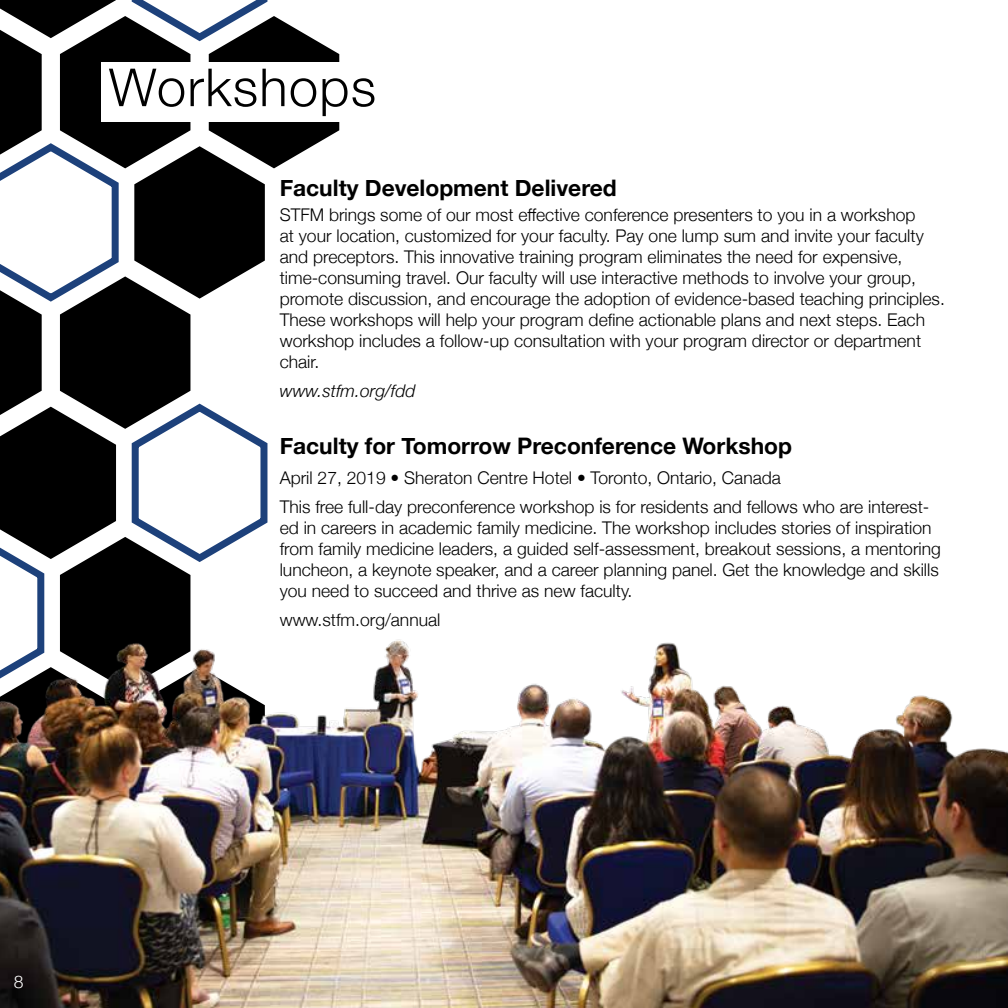
<style>
.page{position:relative;width:1008px;height:1008px;background:#fff}
.page>*{position:absolute;margin:0;border:0;box-sizing:border-box;transform-origin:0 0}
.t1{font:300 52.5px "Helvetica Neue";letter-spacing:.025em;color:#000}
.t2{font:700 22.75px "Helvetica Neue";color:#000}
.t3{font:300 17.5px/21px "Helvetica Neue";color:#000}
.t4{font:italic 300 17.5px "Helvetica Neue";color:#000}
.t5{font:300 17.5px "Helvetica Neue";color:#fff}
</style>
<div class="page">
<svg style="left:0;top:0;width:340px;height:346px"></svg>
<div style="left:101px;top:62px;width:250px;height:59px;background:#fff"></div>
<img style="left:0;top:346px;width:1008px;height:662px">
<h1 class="t1" style="left:109px;top:45px;width:269px">Workshops</h1>
<h2 class="t2" style="left:280px;top:170px;width:339px">Faculty Development Delivered</h2>
<p class="t3" style="left:280px;top:203px;width:667px">STFM brings some of our most effective conference presenters to you in a workshop<br>at your location, customized for your faculty. Pay one lump sum and invite your faculty and preceptors. This innovative training program eliminates the need for expensive, time-consuming travel. Our faculty will use interactive methods to involve your group, promote discussion, and encourage the adoption of evidence-based teaching principles.<br>These workshops will help your program define actionable plans and next steps. Each workshop includes a follow-up consultation with your program director or department chair.</p>
<p class="t4" style="left:280px;top:376px;width:137px">www.stfm.org/fdd</p>
<h2 class="t2" style="left:280px;top:428px;width:514px">Faculty for Tomorrow Preconference Workshop</h2>
<p class="t3" style="left:280px;top:462px;width:651px;line-height:28.9px">April 27, 2019 • Sheraton Centre Hotel • Toronto, Ontario, Canada<br>This free full-day preconference workshop is for residents and fellows who are interest-</p>
<p class="t3" style="left:280px;top:516px;width:663px">ed in careers in academic family medicine. The workshop includes stories of inspiration from family medicine leaders, a guided self-assessment, breakout sessions, a mentoring luncheon, a keynote speaker, and a career planning panel. Get the knowledge and skills you need to succeed and thrive as new faculty.</p>
<p class="t3" style="left:280px;top:608px;width:162px">www.stfm.org/annual</p>
<p class="t5" style="left:14px;top:968px;width:11px">8</p>
</div>
